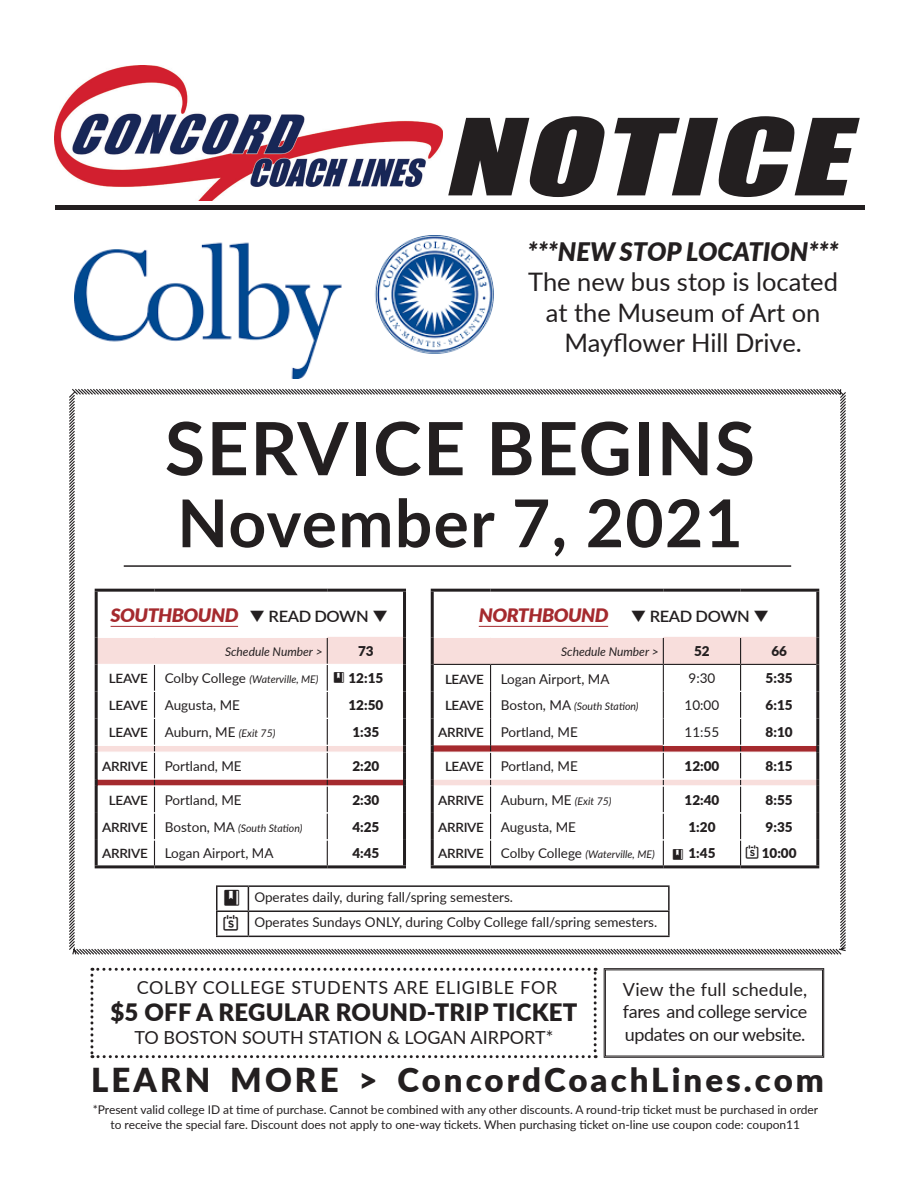
<style>
.page{position:relative;width:918px;height:1188px;background:#fff}
.page>*{position:absolute;margin:0;border:0;box-sizing:border-box;transform-origin:0 0}
.t1{font:italic 98.1px "Impact";color:#231f20;scale:1.4 1}
.t2{font:700 73.5px "Lato";letter-spacing:.02em;color:#231f20}
.t3{font:700 66px "Lato";letter-spacing:.02em;color:#231f20}
.t4{font:900 33px "Lato";letter-spacing:.095em;color:#231f20}
.t5{font:25.5px/30.6px "Lato";color:#231f20;text-align:center}
.t6{font:italic 900 25.5px "Lato";color:#231f20}
.t7{font:900 24px "Lato";letter-spacing:.01em;color:#231f20}
.t8{font:italic 900 18.6px "Lato";letter-spacing:-.025em;color:#a52a2e;scale:1.05 1}
.t9{font:18px/22.5px "Lato";color:#231f20;text-align:justify}
.t10{font:18px "Lato";letter-spacing:.04em;color:#231f20}
.t11{font:600 15.6px "Lato";letter-spacing:-.025em;color:#231f20;scale:1.05 1}
.t12{font:13.5px "Lato";color:#231f20}
.t13{font:900 13.5px "Lato";color:#231f20}
.t14{font:600 12.9px "Lato";letter-spacing:-.025em;color:#231f20;scale:1.05 1}
.t15{font:12px/15px "Lato";color:#231f20;text-align:center}
.t16{font:italic 12px "Lato";color:#231f20}
.t17{font:italic 10.5px "Lato";color:#231f20}
.s1{color:#231f20}
.s2{font-weight:600;font-style:normal;font-size:15.6px;color:#231f20}
.s3{font-style:normal;font-size:13.5px}
.s4{font-style:italic;font-size:10.5px}
</style>
<div class="page">
<img style="left:54px;top:66px;width:388px;height:135px">
<div style="left:55px;top:205px;width:810px;height:5px;background:#231f20"></div>
<img style="left:75px;top:235px;width:419px;height:143px">
<svg style="left:90px;top:968px;width:507px;height:90px"></svg>
<svg style="left:604px;top:968px;width:220px;height:90px"></svg>
<svg style="left:69px;top:389px;width:777px;height:566px"></svg>
<hr style="left:124px;top:565px;width:667px;height:2px;background:#231f20">
<svg style="left:98px;top:592px;width:305px;height:45px"></svg>
<hr style="left:95px;top:589px;width:59px;height:3px;background:#231f20">
<hr style="left:95px;top:592px;width:3px;height:45px;background:#231f20">
<hr style="left:154px;top:589px;width:173px;height:3px;background:#231f20">
<hr style="left:327px;top:589px;width:79px;height:3px;background:#231f20">
<hr style="left:403px;top:592px;width:3px;height:45px;background:#231f20">
<hr style="left:95px;top:865px;width:59px;height:3px;background:#231f20">
<hr style="left:154px;top:865px;width:173px;height:3px;background:#231f20">
<hr style="left:327px;top:865px;width:79px;height:3px;background:#231f20">
<hr style="left:111px;top:626px;width:127px;height:1px;background:#a52a2e">
<svg style="left:434px;top:592px;width:382px;height:45px"></svg>
<hr style="left:434px;top:637px;width:57px;height:1px;background:#fff">
<hr style="left:491px;top:637px;width:172px;height:1px;background:#fff">
<hr style="left:663px;top:637px;width:78px;height:1px;background:#f8dedc">
<hr style="left:741px;top:637px;width:75px;height:1px;background:#f8dedc">
<hr style="left:431px;top:589px;width:60px;height:3px;background:#231f20">
<hr style="left:431px;top:592px;width:3px;height:45px;background:#231f20">
<hr style="left:491px;top:589px;width:172px;height:3px;background:#231f20">
<hr style="left:663px;top:589px;width:78px;height:3px;background:#231f20">
<hr style="left:741px;top:589px;width:78px;height:3px;background:#231f20">
<hr style="left:816px;top:592px;width:3px;height:45px;background:#231f20">
<hr style="left:431px;top:637px;width:3px;height:27px;background:#231f20">
<hr style="left:816px;top:637px;width:3px;height:27px;background:#231f20">
<hr style="left:431px;top:865px;width:60px;height:3px;background:#231f20">
<hr style="left:491px;top:865px;width:172px;height:3px;background:#231f20">
<hr style="left:663px;top:865px;width:78px;height:3px;background:#231f20">
<hr style="left:741px;top:865px;width:78px;height:3px;background:#231f20">
<hr style="left:479px;top:626px;width:129px;height:1px;background:#a52a2e">
<hr style="left:216px;top:885px;width:32px;height:2px;background:#231f20">
<hr style="left:216px;top:887px;width:2px;height:24px;background:#231f20">
<hr style="left:248px;top:885px;width:422px;height:2px;background:#231f20">
<hr style="left:668px;top:887px;width:2px;height:24px;background:#231f20">
<hr style="left:216px;top:911px;width:32px;height:1px;background:#231f20">
<hr style="left:216px;top:912px;width:2px;height:24px;background:#231f20">
<hr style="left:248px;top:911px;width:422px;height:1px;background:#231f20">
<svg style="left:248px;top:887px;width:1px;height:49px"></svg>
<hr style="left:668px;top:912px;width:2px;height:24px;background:#231f20">
<hr style="left:216px;top:936px;width:32px;height:1px;background:#231f20">
<hr style="left:248px;top:936px;width:422px;height:1px;background:#231f20">
<svg style="left:95px;top:637px;width:311px;height:228px"></svg>
<svg style="left:431px;top:638px;width:388px;height:227px"></svg>
<svg style="left:225px;top:890px;width:14px;height:16px"></svg>
<svg style="left:224px;top:915px;width:14px;height:16px"></svg>
<p class="t1" style="left:443px;top:81px;width:314px">NOTICE</p>
<p class="t6" style="left:528px;top:232px;width:313px">***NEW STOP LOCATION***</p>
<p class="t5" style="left:528px;top:265px;width:311px">The new bus stop is located at the Museum of Art on<br>Mayflower Hill Drive.</p>
<p class="t2" style="left:165px;top:394px;width:592px">SERVICE BEGINS</p>
<p class="t3" style="left:177px;top:475px;width:567px">November 7, 2021</p>
<p class="t8" style="left:111px;top:601px;width:266px">SOUTHBOUND <span class="s1">❑</span> <span class="s2">READ DOWN</span> <span class="s1">❑</span></p>
<p class="t16" style="left:225px;top:643px;width:99px">Schedule Number &gt;</p>
<p class="t13" style="left:358px;top:641px;width:17px">73</p>
<p class="t14" style="left:109px;top:669px;width:39px">LEAVE</p>
<p class="t17" style="left:165px;top:672px;width:155px"><span class="s3">Colby College</span> (Waterville, ME)</p>
<p class="t13" style="left:348px;top:668px;width:36px">12:15</p>
<p class="t14" style="left:109px;top:696px;width:39px">LEAVE</p>
<p class="t12" style="left:165px;top:696px;width:77px">Augusta, ME</p>
<p class="t13" style="left:348px;top:695px;width:36px">12:50</p>
<p class="t14" style="left:109px;top:723px;width:39px">LEAVE</p>
<p class="t12" style="left:165px;top:723px;width:112px">Auburn, ME <span class="s4">(Exit 75)</span></p>
<p class="t13" style="left:352px;top:722px;width:29px">1:35</p>
<p class="t14" style="left:102px;top:757px;width:45px">ARRIVE</p>
<p class="t12" style="left:165px;top:757px;width:78px">Portland, ME</p>
<p class="t13" style="left:352px;top:756px;width:29px">2:20</p>
<p class="t14" style="left:109px;top:791px;width:39px">LEAVE</p>
<p class="t12" style="left:165px;top:790px;width:78px">Portland, ME</p>
<p class="t13" style="left:352px;top:790px;width:29px">2:30</p>
<p class="t14" style="left:102px;top:818px;width:45px">ARRIVE</p>
<p class="t17" style="left:165px;top:821px;width:139px"><span class="s3">Boston, MA</span> (South Station)</p>
<p class="t13" style="left:352px;top:817px;width:29px">4:25</p>
<p class="t14" style="left:102px;top:844px;width:45px">ARRIVE</p>
<p class="t12" style="left:165px;top:844px;width:110px">Logan Airport, MA</p>
<p class="t13" style="left:352px;top:843px;width:29px">4:45</p>
<p class="t8" style="left:479px;top:601px;width:125px">NORTHBOUND</p>
<p class="t11" style="left:630px;top:605px;width:134px">❑ READ DOWN ❑</p>
<p class="t16" style="left:561px;top:643px;width:99px">Schedule Number &gt;</p>
<p class="t13" style="left:694px;top:641px;width:17px">52</p>
<p class="t13" style="left:771px;top:641px;width:17px">66</p>
<p class="t14" style="left:445px;top:670px;width:39px">LEAVE</p>
<p class="t12" style="left:501px;top:669px;width:110px">Logan Airport, MA</p>
<p class="t12" style="left:689px;top:669px;width:28px">9:30</p>
<p class="t13" style="left:766px;top:668px;width:29px">5:35</p>
<p class="t14" style="left:445px;top:696px;width:39px">LEAVE</p>
<p class="t17" style="left:501px;top:699px;width:139px"><span class="s3">Boston, MA</span> (South Station)</p>
<p class="t12" style="left:685px;top:696px;width:36px">10:00</p>
<p class="t13" style="left:766px;top:695px;width:29px">6:15</p>
<p class="t14" style="left:438px;top:723px;width:45px">ARRIVE</p>
<p class="t12" style="left:501px;top:723px;width:78px">Portland, ME</p>
<p class="t12" style="left:685px;top:723px;width:36px">11:55</p>
<p class="t13" style="left:766px;top:722px;width:29px">8:10</p>
<p class="t14" style="left:445px;top:757px;width:39px">LEAVE</p>
<p class="t12" style="left:501px;top:757px;width:78px">Portland, ME</p>
<p class="t13" style="left:685px;top:756px;width:36px">12:00</p>
<p class="t13" style="left:766px;top:756px;width:29px">8:15</p>
<p class="t14" style="left:438px;top:791px;width:45px">ARRIVE</p>
<p class="t12" style="left:501px;top:790px;width:112px">Auburn, ME <span class="s4">(Exit 75)</span></p>
<p class="t13" style="left:685px;top:790px;width:36px">12:40</p>
<p class="t13" style="left:766px;top:790px;width:29px">8:55</p>
<p class="t14" style="left:438px;top:818px;width:45px">ARRIVE</p>
<p class="t12" style="left:501px;top:817px;width:77px">Augusta, ME</p>
<p class="t13" style="left:688px;top:817px;width:29px">1:20</p>
<p class="t13" style="left:766px;top:817px;width:29px">9:35</p>
<p class="t14" style="left:438px;top:844px;width:45px">ARRIVE</p>
<p class="t17" style="left:501px;top:847px;width:155px"><span class="s3">Colby College</span> (Waterville, ME)</p>
<p class="t13" style="left:688px;top:843px;width:29px">1:45</p>
<p class="t13" style="left:762px;top:843px;width:36px">10:00</p>
<p class="t12" style="left:254px;top:887px;width:260px">Operates daily, during fall/spring semesters.</p>
<p class="t12" style="left:254px;top:912px;width:404px">Operates Sundays ONLY, during Colby College fall/spring semesters.</p>
<p class="t10" style="left:137px;top:975px;width:422px">COLBY COLLEGE STUDENTS ARE ELIGIBLE FOR</p>
<p class="t7" style="left:110px;top:994px;width:469px">$5 OFF A REGULAR ROUND-TRIP TICKET</p>
<p class="t9" style="left:135px;top:1025px;width:420px">TO BOSTON SOUTH STATION &amp; LOGAN AIRPORT*</p>
<p class="t9" style="left:623px;top:977px;width:186px">View the full schedule, fares and college service updates on our website.</p>
<p class="t4" style="left:91px;top:1055px;width:734px">LEARN MORE &gt; ConcordCoachLines.com</p>
<p class="t15" style="left:93px;top:1102px;width:727px">*Present valid college ID at time of purchase. Cannot be combined with any other discounts. A round-trip ticket must be purchased in order to receive the special fare. Discount does not apply to one-way tickets. When purchasing ticket on-line use coupon code: coupon11</p>
</div>
